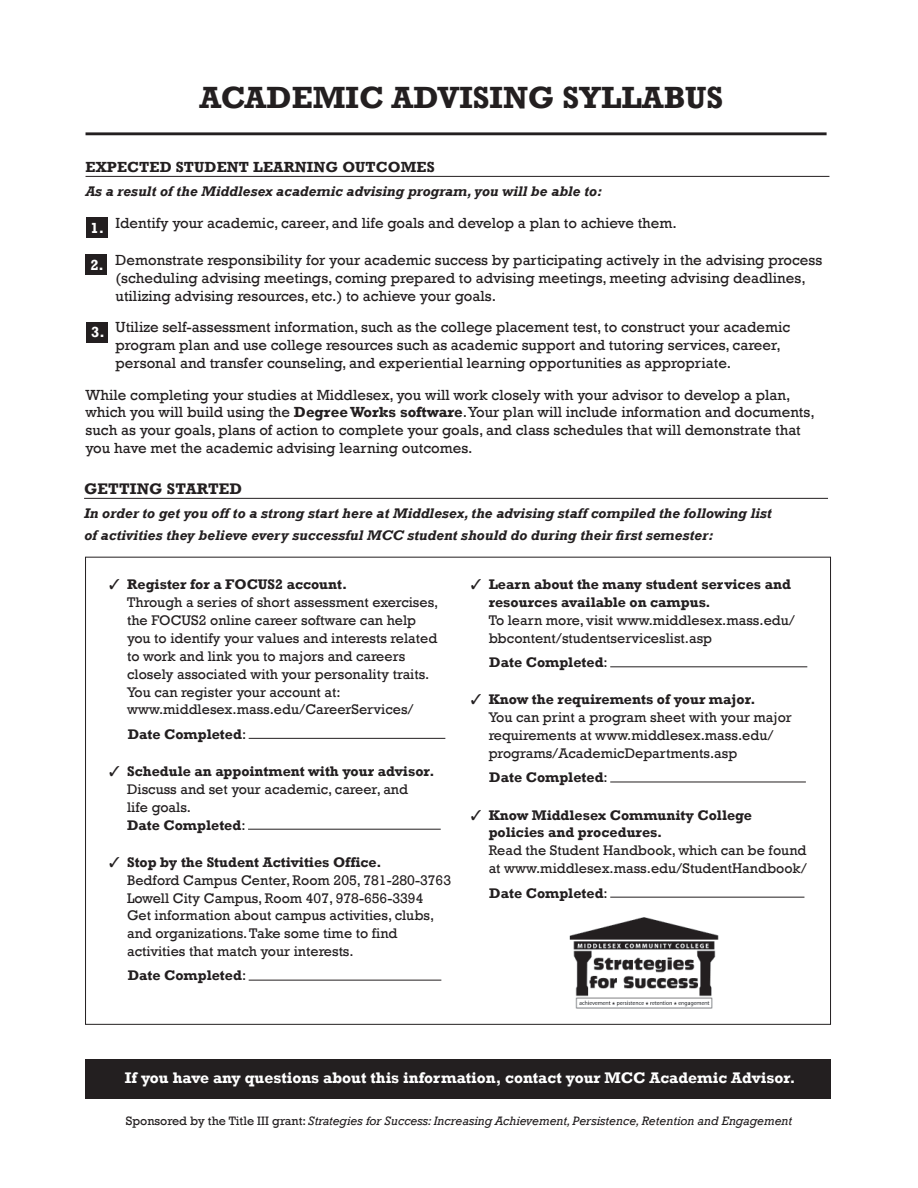
<style>
.page{position:relative;width:918px;height:1188px;background:#fff}
.page>*{position:absolute;margin:0;border:0;box-sizing:border-box;transform-origin:0 0}
.t1{font:700 31.5px "Rockwell";color:#231f20}
.t2{font:700 15.75px "Rockwell";color:#fff}
.t3{font:700 15.75px "Rockwell";letter-spacing:.01em;color:#231f20}
.t4{font:15px/18px "Rockwell";color:#231f20}
.t5{font:700 15px "Rockwell";letter-spacing:.01em;color:#231f20}
.t6{font:700 15px "Rockwell";color:#fff}
.t7{font:14.25px/17.9px "Rockwell";color:#231f20}
.t8{font:700 14.25px "Rockwell";color:#231f20}
.t9{font:italic 700 14.25px/21.5px "Rockwell";color:#231f20}
.t10{font:italic 12.45px "Rockwell";color:#231f20}
.s1{font-weight:700}
.s2{font-weight:400}
.s3{font-style:normal}
</style>
<div class="page">
<hr style="left:610px;top:897px;width:194px;height:1px;background:#231f20">
<hr style="left:610px;top:782px;width:196px;height:1px;background:#231f20">
<hr style="left:610px;top:666px;width:197px;height:1px;background:#231f20">
<hr style="left:249px;top:980px;width:192px;height:1px;background:#231f20">
<hr style="left:248px;top:829px;width:193px;height:1px;background:#231f20">
<hr style="left:249px;top:738px;width:196px;height:1px;background:#231f20">
<hr style="left:84px;top:498px;width:744px;height:1px;background:#231f20">
<hr style="left:86px;top:176px;width:743px;height:1px;background:#231f20">
<hr style="left:86px;top:132px;width:741px;height:3px;background:#231f20">
<div style="left:86px;top:217px;width:22px;height:21px;background:#231f20"></div>
<div style="left:85px;top:254px;width:22px;height:21px;background:#231f20"></div>
<div style="left:86px;top:322px;width:22px;height:20px;background:#231f20"></div>
<img style="left:569px;top:917px;width:150px;height:92px">
<div style="left:86px;top:1059px;width:745px;height:39px;background:#231f20"></div>
<h1 class="t1" style="left:199px;top:78px;width:525px">ACADEMIC ADVISING SYLLABUS</h1>
<p class="t5" style="left:86px;top:158px;width:351px">EXPECTED STUDENT LEARNING OUTCOMES</p>
<p class="t9" style="left:86px;top:181px;width:518px">As a result of the Middlesex academic advising program, you will be able to:</p>
<p class="t6" style="left:91px;top:218px;width:15px">1.</p>
<p class="t6" style="left:90px;top:255px;width:15px">2.</p>
<p class="t4" style="left:116px;top:214px;width:563px">Identify your academic, career, and life goals and develop a plan to achieve them.</p>
<p class="t4" style="left:116px;top:251px;width:708px">Demonstrate responsibility for your academic success by participating actively in the advising process (scheduling advising meetings, coming prepared to advising meetings, meeting advising deadlines, utilizing advising resources, etc.) to achieve your goals.</p>
<p class="t4" style="left:116px;top:318px;width:676px">Utilize self-assessment information, such as the college placement test, to construct your academic program plan and use college resources such as academic support and tutoring services, career, personal and transfer counseling, and experiential learning opportunities as appropriate.</p>
<p class="t4" style="left:86px;top:385px;width:731px">While completing your studies at Middlesex, you will work closely with your advisor to develop a plan, which you will build using the <span class="s1">Degree Works software</span>.Your plan will include information and documents, such as your goals, plans of action to complete your goals, and class schedules that will demonstrate that you have met the academic advising learning outcomes.</p>
<p class="t3" style="left:84px;top:480px;width:160px">GETTING STARTED</p>
<p class="t9" style="left:84px;top:503px;width:689px">In order to get you off to a strong start here at Middlesex, the advising staff compiled the following list of activities they believe every successful MCC student should do during their first semester:</p>
<p class="t8" style="left:109px;top:576px;width:240px">✓ Register for a FOCUS2 account.</p>
<p class="t8" style="left:471px;top:576px;width:322px">✓ Learn about the many student services and</p>
<p class="t7" style="left:127px;top:593px;width:313px">Through a series of short assessment exercises,</p>
<p class="t8" style="left:489px;top:594px;width:223px">resources available on campus.</p>
<p class="t7" style="left:127px;top:611px;width:291px">the FOCUS2 online career software can help</p>
<p class="t7" style="left:489px;top:611px;width:308px">To learn more, visit www.middlesex.mass.edu/</p>
<p class="t7" style="left:127px;top:629px;width:312px">you to identify your values and interests related</p>
<p class="t7" style="left:489px;top:629px;width:225px">bbcontent/studentserviceslist.asp</p>
<p class="t7" style="left:127px;top:647px;width:280px">to work and link you to majors and careers</p>
<p class="t8" style="left:489px;top:654px;width:120px">Date Completed<span class="s2">:</span></p>
<p class="t7" style="left:127px;top:665px;width:304px">closely associated with your personality traits.</p>
<p class="t7" style="left:127px;top:682px;width:215px">You can register your account at:</p>
<p class="t6" style="left:91px;top:323px;width:15px">3.</p>
<p class="t8" style="left:471px;top:691px;width:286px">✓ Know the requirements of your major.</p>
<p class="t7" style="left:127px;top:700px;width:288px">www.middlesex.mass.edu/CareerServices/</p>
<p class="t7" style="left:489px;top:708px;width:305px">You can print a program sheet with your major</p>
<p class="t8" style="left:128px;top:725px;width:120px">Date Completed<span class="s2">:</span></p>
<p class="t7" style="left:489px;top:726px;width:286px">requirements at www.middlesex.mass.edu/ programs/AcademicDepartments.asp</p>
<p class="t8" style="left:109px;top:762px;width:327px">✓ Schedule an appointment with your advisor.</p>
<p class="t8" style="left:489px;top:769px;width:120px">Date Completed<span class="s2">:</span></p>
<p class="t7" style="left:127px;top:780px;width:282px">Discuss and set your academic, career, and</p>
<p class="t7" style="left:127px;top:798px;width:66px">life goals.</p>
<p class="t8" style="left:471px;top:806px;width:283px">✓ Know Middlesex Community College</p>
<p class="t8" style="left:127px;top:816px;width:120px">Date Completed<span class="s2">:</span></p>
<p class="t8" style="left:489px;top:824px;width:175px">policies and procedures.</p>
<p class="t7" style="left:489px;top:841px;width:319px">Read the Student Handbook, which can be found</p>
<p class="t8" style="left:109px;top:853px;width:274px">✓ Stop by the Student Activities Office.</p>
<p class="t7" style="left:489px;top:859px;width:320px">at www.middlesex.mass.edu/StudentHandbook/</p>
<p class="t7" style="left:127px;top:871px;width:326px">Bedford Campus Center, Room 205, 781-280-3763</p>
<p class="t8" style="left:489px;top:884px;width:120px">Date Completed<span class="s2">:</span></p>
<p class="t7" style="left:127px;top:888px;width:309px">Lowell City Campus, Room 407, 978-656-3394<br>Get information about campus activities, clubs, and organizations. Take some time to find activities that match your interests.</p>
<p class="t8" style="left:128px;top:967px;width:120px">Date Completed<span class="s2">:</span></p>
<p class="t2" style="left:125px;top:1068px;width:672px">If you have any questions about this information, contact your MCC Academic Advisor.</p>
<p class="t10" style="left:126px;top:1113px;width:668px"><span class="s3">Sponsored by the Title III grant:</span> Strategies for Success: Increasing Achievement, Persistence, Retention and Engagement</p>
</div>
